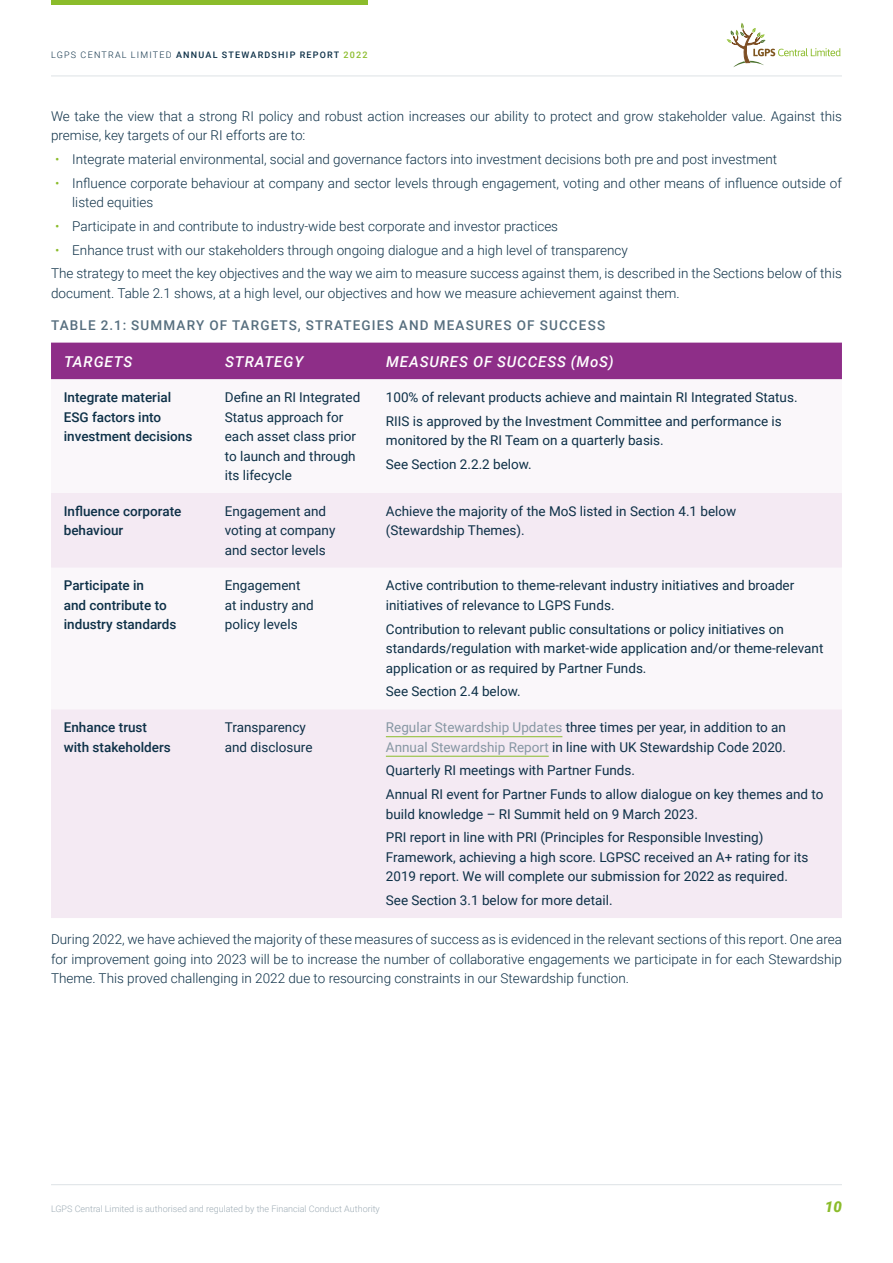
<style>
.page{position:relative;width:893px;height:1263px;background:#fff}
.page>*{position:absolute;margin:0;border:0;box-sizing:border-box;transform-origin:0 0}
.t1{font:italic 500 15px "Roboto";letter-spacing:.06em;color:#fff}
.t2{font:italic 900 15px "Roboto";color:#8bbc2b}
.t3{font:13.5px/19.5px "Roboto";color:#0d3047}
.t4{font:300 13.5px/19.5px "Roboto";color:#0d3047}
.t5{font:500 13.5px/19.5px "Roboto";color:#0d3047}
.t6{font:500 13.5px "Roboto";letter-spacing:.085em;color:#566e7e}
.t7{font:300 9px "Roboto";color:#9eacb5}
.t8{font:500 9px "Roboto";letter-spacing:.135em;color:#0d3047}
.s1{font-weight:300}
.s2{color:#8bbc2b}
.s3{color:#8697a3}
</style>
<div class="page">
<div style="left:51px;top:343px;width:791px;height:36px;background:#8e2e88"></div>
<svg style="left:51px;top:493px;width:791px;height:425px;fill:#f4eaf3"></svg>
<hr style="left:386px;top:736px;width:176px;height:1px;background:#8bbc2b">
<hr style="left:386px;top:756px;width:163px;height:1px;background:#8bbc2b">
<hr style="left:51px;top:1184px;width:791px;height:1px;background:#dde2e5">
<hr style="left:51px;top:76px;width:791px;height:1px;background:#dde2e5">
<svg style="left:727px;top:23px;width:113px;height:44px"></svg>
<div style="left:51px;top:0;width:316px;height:5px;background:#8bbc2b"></div>
<p class="t8" style="left:51px;top:48px;width:318px"><span class="s1">LGPS CENTRAL LIMITED</span> ANNUAL STEWARDSHIP REPORT <span class="s2">2022</span></p>
<p class="t4" style="left:51px;top:106px;width:792px">We take the view that a strong RI policy and robust action increases our ability to protect and grow stakeholder value. Against this premise, key targets of our RI efforts are to:</p>
<p class="t4" style="left:55px;top:149px;width:723px"><span class="s2">•</span> Integrate material environmental, social and governance factors into investment decisions both pre and post investment</p>
<p class="t4" style="left:72px;top:173px;width:771px;text-indent:-17px"><span class="s2">•</span> Influence corporate behaviour at company and sector levels through engagement, voting and other means of influence outside of listed equities</p>
<p class="t4" style="left:55px;top:216px;width:504px"><span class="s2">•</span> Participate in and contribute to industry-wide best corporate and investor practices</p>
<p class="t4" style="left:51px;top:238px;width:792px;line-height:23.7px;text-indent:4px"><span class="s2">•</span> Enhance trust with our stakeholders through ongoing dialogue and a high level of transparency<br>The strategy to meet the key objectives and the way we aim to measure success against them, is described in the Sections below of this</p>
<p class="t4" style="left:51px;top:283px;width:630px">document. Table 2.1 shows, at a high level, our objectives and how we measure achievement against them.</p>
<p class="t6" style="left:51px;top:316px;width:555px">TABLE 2.1: SUMMARY OF TARGETS, STRATEGIES AND MEASURES OF SUCCESS</p>
<p class="t1" style="left:64px;top:351px;width:70px">TARGETS</p>
<p class="t1" style="left:225px;top:351px;width:80px">STRATEGY</p>
<p class="t1" style="left:386px;top:351px;width:229px">MEASURES OF SUCCESS (MoS)</p>
<p class="t5" style="left:64px;top:387px;width:130px">Integrate material<br>ESG factors into investment decisions</p>
<p class="t3" style="left:225px;top:387px;width:137px">Define an RI Integrated<br>Status approach for each asset class prior to launch and through its lifecycle</p>
<p class="t3" style="left:386px;top:385px;width:413px;line-height:23.7px">100% of relevant products achieve and maintain RI Integrated Status.<br>RIIS is approved by the Investment Committee and performance is</p>
<p class="t3" style="left:386px;top:428px;width:279px;line-height:23.7px">monitored by the RI Team on a quarterly basis.<br>See Section 2.2.2 below.</p>
<p class="t5" style="left:64px;top:501px;width:119px">Influence corporate behaviour</p>
<p class="t3" style="left:225px;top:501px;width:112px">Engagement and voting at company and sector levels</p>
<p class="t3" style="left:386px;top:501px;width:352px">Achieve the majority of the MoS listed in Section 4.1 below (Stewardship Themes).</p>
<p class="t5" style="left:64px;top:575px;width:114px">Participate in<br>and contribute to industry standards</p>
<p class="t3" style="left:225px;top:575px;width:91px">Engagement at industry and policy levels</p>
<p class="t3" style="left:386px;top:575px;width:410px">Active contribution to theme-relevant industry initiatives and broader initiatives of relevance to LGPS Funds.</p>
<p class="t3" style="left:386px;top:619px;width:439px">Contribution to relevant public consultations or policy initiatives on standards/regulation with market-wide application and/or theme-relevant application or as required by Partner Funds.</p>
<p class="t3" style="left:386px;top:681px;width:136px">See Section 2.4 below.</p>
<p class="t5" style="left:64px;top:717px;width:108px">Enhance trust with stakeholders</p>
<p class="t3" style="left:225px;top:717px;width:89px">Transparency and disclosure</p>
<p class="t3" style="left:386px;top:717px;width:402px"><span class="s3">Regular Stewardship Updates</span> three times per year, in addition to an<br><span class="s3">Annual Stewardship Report</span> in line with UK Stewardship Code 2020.</p>
<p class="t3" style="left:386px;top:758px;width:439px;line-height:23.7px">Quarterly RI meetings with Partner Funds.<br>Annual RI event for Partner Funds to allow dialogue on key themes and to</p>
<p class="t3" style="left:386px;top:801px;width:379px;line-height:23.7px">build knowledge – RI Summit held on 9 March 2023.<br>PRI report in line with PRI (Principles for Responsible Investing)</p>
<p class="t3" style="left:386px;top:847px;width:424px">Framework, achieving a high score. LGPSC received an A+ rating for its<br>2019 report. We will complete our submission for 2022 as required.</p>
<p class="t3" style="left:386px;top:890px;width:228px">See Section 3.1 below for more detail.</p>
<p class="t4" style="left:51px;top:929px;width:792px;text-align:justify">During 2022, we have achieved the majority of these measures of success as is evidenced in the relevant sections of this report. One area for improvement going into 2023 will be to increase the number of collaborative engagements we participate in for each Stewardship Theme. This proved challenging in 2022 due to resourcing constraints in our Stewardship function.</p>
<p class="t7" style="left:51px;top:1202px;width:330px">LGPS Central Limited is authorised and regulated by the Financial Conduct Authority</p>
<p class="t2" style="left:825px;top:1196px;width:18px">10</p>
</div>
